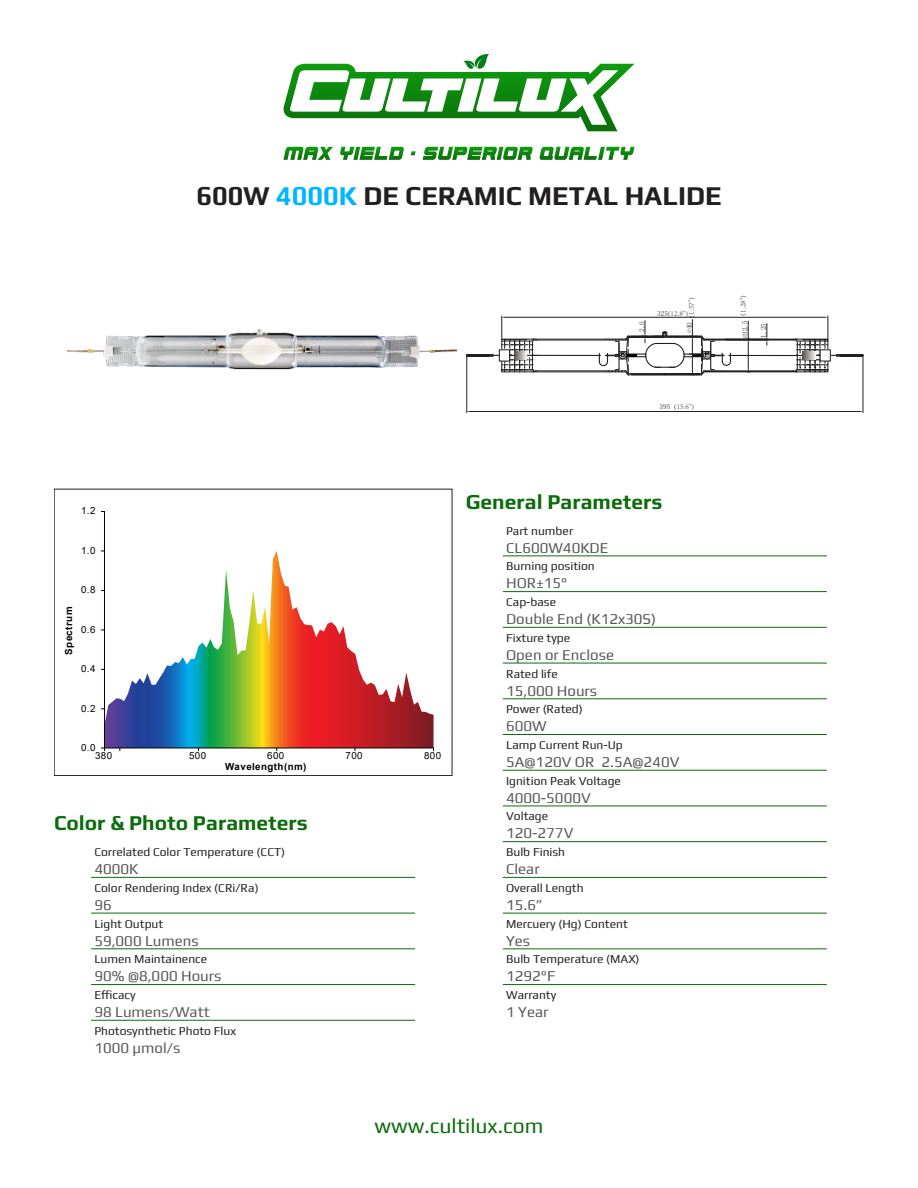
<style>
.page{position:relative;width:918px;height:1188px;background:#fff}
.page>*{position:absolute;margin:0;border:0;box-sizing:border-box;transform-origin:0 0}
.t1{font:700 27px "Play";color:#231f20}
.t2{font:700 21px "Play";color:#0b6c0b}
.t3{font:21px "Play";color:#0b6c0b}
.V{font:15px "Play";color:#57585a}
.t4{font:12px "Play";color:#231f20}
.t5{font:9.75px "Arial";letter-spacing:.04em;color:#000}
.t6{font:700 9.75px "Arial";letter-spacing:.04em;color:#000}
.t7{font:300 7.5px "Adobe Song Std";color:#231f20}
.t8{font:7.2px "Sim Sun";letter-spacing:.005em;color:#231f20}
.s1{color:#00b6ff}
.s2{font-family:"Sim Sun";font-weight:400;font-size:7.2px}
.s3{font-family:"MSUI Gothic"}
</style>
<div class="page">
<svg style="left:411px;top:151px;width:5px;height:4px"></svg>
<svg style="left:284px;top:147px;width:49px;height:13px"></svg>
<svg style="left:340px;top:147px;width:64px;height:13px"></svg>
<svg style="left:423px;top:147px;width:110px;height:13px"></svg>
<svg style="left:540px;top:147px;width:94px;height:13px"></svg>
<svg style="left:284px;top:54px;width:350px;height:77px"></svg>
<hr style="left:91px;top:877px;width:324px;height:1px;background:#0b6c0b">
<hr style="left:91px;top:913px;width:324px;height:1px;background:#0b6c0b">
<hr style="left:91px;top:948px;width:324px;height:1px;background:#0b6c0b">
<hr style="left:91px;top:984px;width:324px;height:1px;background:#0b6c0b">
<hr style="left:91px;top:1020px;width:324px;height:1px;background:#0b6c0b">
<hr style="left:503px;top:556px;width:324px;height:1px;background:#0b6c0b">
<hr style="left:503px;top:591px;width:324px;height:1px;background:#0b6c0b">
<hr style="left:503px;top:627px;width:324px;height:1px;background:#0b6c0b">
<hr style="left:503px;top:663px;width:324px;height:1px;background:#0b6c0b">
<hr style="left:503px;top:698px;width:324px;height:1px;background:#0b6c0b">
<hr style="left:503px;top:734px;width:324px;height:1px;background:#0b6c0b">
<hr style="left:503px;top:770px;width:324px;height:1px;background:#0b6c0b">
<hr style="left:503px;top:806px;width:324px;height:1px;background:#0b6c0b">
<hr style="left:503px;top:841px;width:324px;height:1px;background:#0b6c0b">
<hr style="left:503px;top:877px;width:324px;height:1px;background:#0b6c0b">
<hr style="left:503px;top:913px;width:324px;height:1px;background:#0b6c0b">
<hr style="left:503px;top:948px;width:324px;height:1px;background:#0b6c0b">
<hr style="left:503px;top:984px;width:324px;height:1px;background:#0b6c0b">
<hr style="left:505px;top:317px;width:320px;height:1px;background:#231f20">
<hr style="left:527px;top:355px;width:73px;height:1px;background:#231f20">
<hr style="left:534px;top:340px;width:92px;height:1px;background:#231f20">
<hr style="left:502px;top:372px;width:31px;height:1px;background:#231f20">
<hr style="left:704px;top:371px;width:92px;height:1px;background:#231f20">
<hr style="left:533px;top:339px;width:93px;height:1px;background:#231f20">
<hr style="left:704px;top:372px;width:93px;height:1px;background:#231f20">
<hr style="left:534px;top:371px;width:92px;height:1px;background:#231f20">
<hr style="left:704px;top:339px;width:93px;height:1px;background:#231f20">
<hr style="left:703px;top:340px;width:93px;height:1px;background:#231f20">
<hr style="left:533px;top:372px;width:93px;height:1px;background:#231f20">
<hr style="left:729px;top:355px;width:74px;height:1px;background:#231f20">
<svg style="left:766px;top:324px;width:2px;height:21px"></svg>
<svg style="left:747px;top:321px;width:3px;height:52px"></svg>
<svg style="left:466px;top:316px;width:73px;height:56px"></svg>
<hr style="left:797px;top:372px;width:31px;height:1px;background:#231f20">
<div style="left:499px;top:350px;width:11px;height:11px;border:1px solid #231f20"></div>
<svg style="left:792px;top:316px;width:72px;height:56px"></svg>
<div style="left:820px;top:350px;width:11px;height:11px;border:1px solid #231f20"></div>
<hr style="left:467px;top:357px;width:1px;height:56px;background:#231f20">
<hr style="left:863px;top:357px;width:1px;height:56px;background:#231f20">
<hr style="left:469px;top:411px;width:391px;height:1px;background:#231f20">
<svg style="left:598px;top:320px;width:134px;height:56px"></svg>
<img style="left:66px;top:329px;width:392px;height:41px">
<svg style="left:104px;top:511px;width:330px;height:237px"></svg>
<p class="t1" style="left:196px;top:177px;width:527px">600W <span class="s1">4000K</span> DE CERAMIC METAL HALIDE</p>
<p class="t8" style="left:638px;top:332px;width:12px;rotate:-90deg">2.0</p>
<p class="t7" style="left:687px;top:318px;width:22px;rotate:-90deg">(1.57")</p>
<p class="t7" style="left:657px;top:309px;width:32px"><span class="s2">325</span>(12.8")</p>
<p class="t8" style="left:686px;top:333px;width:12px;rotate:-90deg"><span class="s3">∅</span>40</p>
<p class="t7" style="left:674px;top:402px;width:22px">(15.6")</p>
<p class="t8" style="left:660px;top:403px;width:12px">395</p>
<p class="t5" style="left:81px;top:504px;width:16px">1.2</p>
<p class="t5" style="left:81px;top:544px;width:16px">1.0</p>
<p class="t5" style="left:81px;top:583px;width:16px">0.8</p>
<p class="t6" style="left:62px;top:655px;width:49px;rotate:-90deg">Spectrum</p>
<p class="t5" style="left:81px;top:623px;width:16px">0.6</p>
<p class="t5" style="left:81px;top:662px;width:16px">0.4</p>
<p class="t5" style="left:81px;top:702px;width:16px">0.2</p>
<p class="t5" style="left:81px;top:741px;width:16px">0.0</p>
<p class="t5" style="left:95px;top:749px;width:19px">380</p>
<p class="t5" style="left:189px;top:749px;width:19px">500</p>
<p class="t5" style="left:267px;top:749px;width:19px">600</p>
<p class="t5" style="left:346px;top:749px;width:19px">700</p>
<p class="t5" style="left:424px;top:749px;width:19px">800</p>
<p class="t6" style="left:225px;top:760px;width:83px">Wavelength(nm)</p>
<p class="t2" style="left:54px;top:808px;width:255px">Color &amp; Photo Parameters</p>
<p class="t4" style="left:94px;top:844px;width:192px">Correlated Color Temperature (CCT)</p>
<p class="V" style="left:94px;top:859px;width:45px">4000K</p>
<p class="t4" style="left:94px;top:879px;width:166px">Color Rendering Index (CRi/Ra)</p>
<p class="V" style="left:94px;top:894px;width:19px">96</p>
<p class="t4" style="left:94px;top:915px;width:70px">Light Output</p>
<p class="V" style="left:94px;top:930px;width:106px">59,000 Lumens</p>
<p class="t4" style="left:94px;top:951px;width:114px">Lumen Maintainence</p>
<p class="V" style="left:94px;top:966px;width:129px">90% @8,000 Hours</p>
<p class="t4" style="left:94px;top:987px;width:43px">Efficacy</p>
<p class="V" style="left:94px;top:1002px;width:117px">98 Lumens/Watt</p>
<p class="t4" style="left:94px;top:1022px;width:143px">Photosynthetic Photo Flux</p>
<p class="V" style="left:94px;top:1037px;width:87px">1000 µmol/s</p>
<p class="t2" style="left:466px;top:487px;width:198px">General Parameters</p>
<p class="t4" style="left:506px;top:522px;width:69px">Part number</p>
<p class="V" style="left:506px;top:537px;width:104px">CL600W40KDE</p>
<p class="t4" style="left:506px;top:558px;width:90px">Burning position</p>
<p class="V" style="left:506px;top:573px;width:63px">HOR±15°</p>
<p class="t4" style="left:506px;top:594px;width:52px">Cap-base</p>
<p class="V" style="left:506px;top:609px;width:152px">Double End (K12x30S)</p>
<p class="t4" style="left:506px;top:629px;width:66px">Fixture type</p>
<p class="V" style="left:506px;top:644px;width:109px">Open or Enclose</p>
<p class="t4" style="left:506px;top:665px;width:53px">Rated life</p>
<p class="V" style="left:506px;top:680px;width:93px">15,000 Hours</p>
<p class="t4" style="left:506px;top:701px;width:78px">Power (Rated)</p>
<p class="V" style="left:506px;top:716px;width:42px">600W</p>
<p class="t4" style="left:506px;top:737px;width:118px">Lamp Current Run-Up</p>
<p class="V" style="left:506px;top:751px;width:175px">5A@120V OR 2.5A@240V</p>
<p class="t4" style="left:506px;top:772px;width:116px">Ignition Peak Voltage</p>
<p class="V" style="left:506px;top:787px;width:86px">4000-5000V</p>
<p class="t4" style="left:506px;top:808px;width:44px">Voltage</p>
<p class="V" style="left:506px;top:823px;width:69px">120-277V</p>
<p class="t4" style="left:506px;top:844px;width:61px">Bulb Finish</p>
<p class="V" style="left:506px;top:859px;width:35px">Clear</p>
<p class="t4" style="left:506px;top:879px;width:79px">Overall Length</p>
<p class="V" style="left:506px;top:894px;width:38px">15.6”</p>
<p class="t4" style="left:506px;top:915px;width:123px">Mercuery (Hg) Content</p>
<p class="V" style="left:506px;top:930px;width:26px">Yes</p>
<p class="t4" style="left:506px;top:951px;width:135px">Bulb Temperature (MAX)</p>
<p class="V" style="left:506px;top:966px;width:51px">1292°F</p>
<p class="t4" style="left:506px;top:987px;width:52px">Warranty</p>
<p class="V" style="left:506px;top:1002px;width:44px">1 Year</p>
<h2 class="t3" style="left:375px;top:1112px;width:170px">www.cultilux.com</h2>
<p class="t7" style="left:739px;top:316px;width:22px;rotate:-90deg">(1.28")</p>
<p class="t8" style="left:741px;top:338px;width:19px;rotate:-90deg"><span class="s3">∅</span>32.5</p>
<p class="t8" style="left:760px;top:338px;width:16px;rotate:-90deg">1.25</p>
</div>
